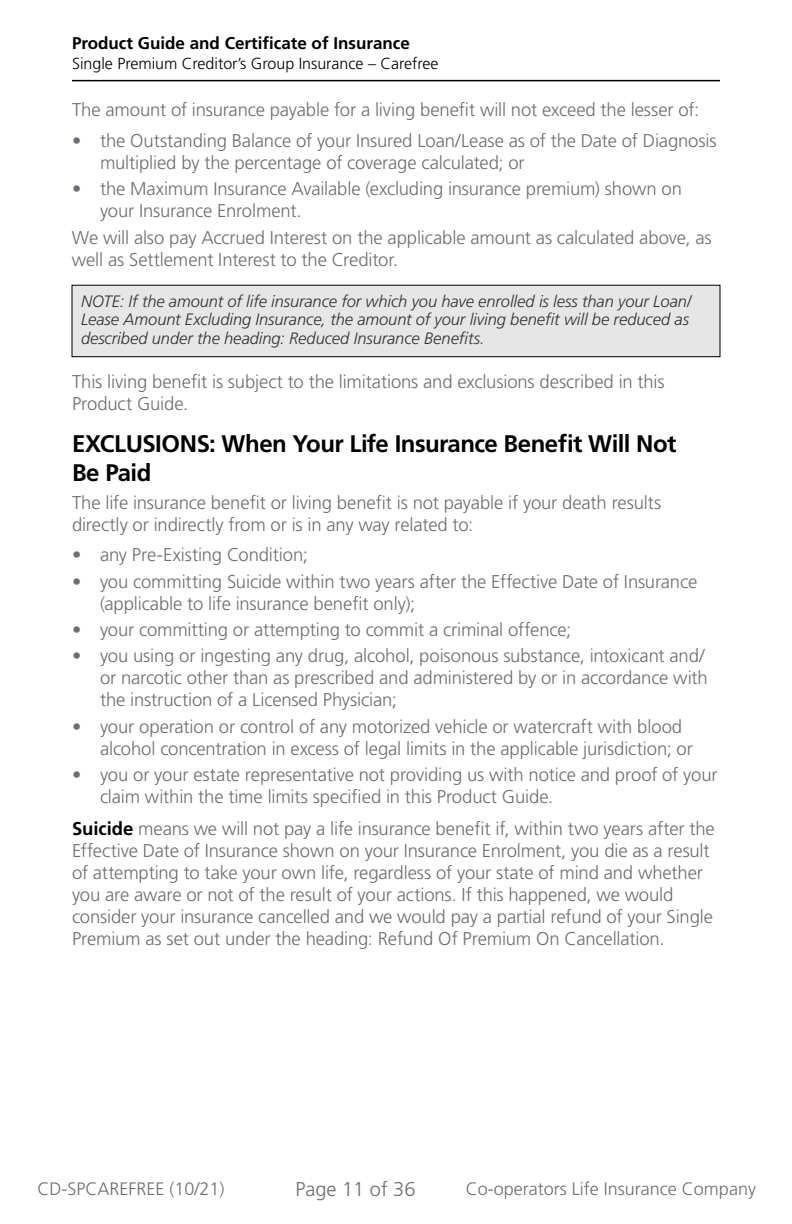
<style>
.page{position:relative;width:792px;height:1224px;background:#fff}
.page>*{position:absolute;margin:0;border:0;box-sizing:border-box;transform-origin:0 0}
.t1{font:700 24px/28.8px "Frutiger LT Std";letter-spacing:-.025em;color:#000}
.t2{font:300 20px "Frutiger LT Std";color:#6d6e71}
.Body{font:300 18.4px/22px "Frutiger LT Std";letter-spacing:-.01em;color:#6d6e71}
.t3{font:300 18px "Frutiger LT Std";color:#6d6e71}
.t4{font:700 17px "Frutiger LT Std";color:#000}
.t5{font:italic 300 16.4px/18.4px "Frutiger LT Std";letter-spacing:-.005em;color:#333}
.t6{font:300 16px "Frutiger LT Std";color:#000}
.s1{font-weight:700;color:#000}
</style>
<div class="page">
<hr style="left:73px;top:80px;width:646px;height:1px;background:#000">
<div style="left:72px;top:285px;width:648px;height:72px;background:#e6e6e6"></div>
<div style="left:72px;top:285px;width:648px;height:72px;border:1px solid #000"></div>
<p class="t4" style="left:72px;top:33px;width:339px">Product Guide and Certificate of Insurance</p>
<p class="t6" style="left:72px;top:54px;width:368px">Single Premium Creditor’s Group Insurance – Carefree</p>
<p class="Body" style="left:72px;top:99px;width:629px">The amount of insurance payable for a living benefit will not exceed the lesser of:</p>
<p class="Body" style="left:100px;top:130px;width:618px;text-indent:-28px">• the Outstanding Balance of your Insured Loan/Lease as of the Date of Diagnosis multiplied by the percentage of coverage calculated; or</p>
<p class="Body" style="left:100px;top:178px;width:584px;text-indent:-28px">• the Maximum Insurance Available (excluding insurance premium) shown on your Insurance Enrolment.</p>
<p class="Body" style="left:72px;top:227px;width:641px">We will also pay Accrued Interest on the applicable amount as calculated above, as well as Settlement Interest to the Creditor.</p>
<p class="t5" style="left:81px;top:292px;width:612px">NOTE: If the amount of life insurance for which you have enrolled is less than your Loan/<br>Lease Amount Excluding Insurance, the amount of your living benefit will be reduced as described under the heading: Reduced Insurance Benefits.</p>
<p class="Body" style="left:72px;top:371px;width:594px">This living benefit is subject to the limitations and exclusions described in this<br>Product Guide.</p>
<h3 class="t1" style="left:72px;top:429px;width:606px">EXCLUSIONS: When Your Life Insurance Benefit Will Not<br>Be Paid</h3>
<p class="Body" style="left:72px;top:492px;width:591px">The life insurance benefit or living benefit is not payable if your death results directly or indirectly from or is in any way related to:</p>
<p class="Body" style="left:72px;top:544px;width:237px">• any Pre-Existing Condition;</p>
<p class="Body" style="left:100px;top:570px;width:599px;text-indent:-28px">• you committing Suicide within two years after the Effective Date of Insurance (applicable to life insurance benefit only);</p>
<p class="Body" style="left:72px;top:619px;width:501px">• your committing or attempting to commit a criminal offence;</p>
<p class="Body" style="left:100px;top:645px;width:609px;text-indent:-28px">• you using or ingesting any drug, alcohol, poisonous substance, intoxicant and/ or narcotic other than as prescribed and administered by or in accordance with the instruction of a Licensed Physician;</p>
<p class="Body" style="left:100px;top:715px;width:594px;text-indent:-28px">• your operation or control of any motorized vehicle or watercraft with blood alcohol concentration in excess of legal limits in the applicable jurisdiction; or</p>
<p class="Body" style="left:100px;top:764px;width:619px;text-indent:-28px">• you or your estate representative not providing us with notice and proof of your claim within the time limits specified in this Product Guide.</p>
<p class="Body" style="left:72px;top:818px;width:644px"><span class="s1">Suicide</span> means we will not pay a life insurance benefit if, within two years after the Effective Date of Insurance shown on your Insurance Enrolment, you die as a result of attempting to take your own life, regardless of your state of mind and whether you are aware or not of the result of your actions. If this happened, we would consider your insurance cancelled and we would pay a partial refund of your Single Premium as set out under the heading: Refund Of Premium On Cancellation.</p>
<p class="t2" style="left:295px;top:1178px;width:122px">Page 11 of 36</p>
<p class="t3" style="left:37px;top:1179px;width:189px">CD-SPCAREFREE (10/21)</p>
<p class="t3" style="left:466px;top:1179px;width:292px">Co-operators Life Insurance Company</p>
</div>
